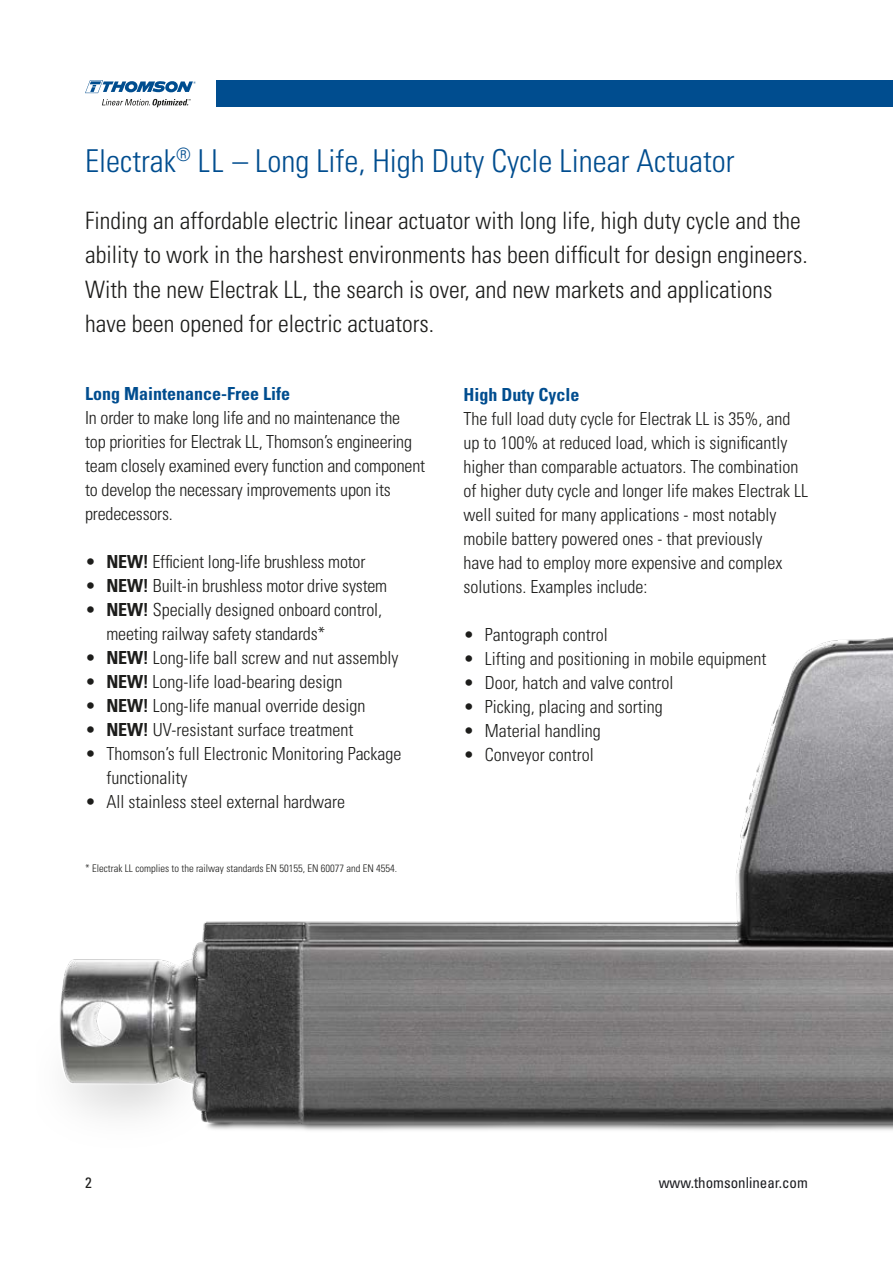
<style>
.page{position:relative;width:893px;height:1263px;background:#fff}
.page>*{position:absolute;margin:0;border:0;box-sizing:border-box;transform-origin:0 0}
.t1{font:300 condensed 31.5px "Univers";color:#004d8f}
.t2{font:300 condensed 24px/34.5px "Univers";color:#1d1d1b}
.t3{font:300 condensed 18px/24px "Univers";color:#1d1d1b}
.t4{font:700 condensed 18px "Univers LT Std";color:#004d8f}
.t5{font:condensed 15px "Univers LT Std";color:#1c1d21}
.t6{font:condensed 15px "Univers LT Std";color:#1d1d1b}
.t7{font:300 condensed 10.5px "Univers";color:#1d1d1b}
.s1{font-weight:700}
</style>
<div class="page">
<div style="left:217px;top:80px;width:676px;height:27px;background:#004d8f"></div>
<svg style="left:85px;top:80px;width:111px;height:13px"></svg>
<svg style="left:102px;top:99px;width:89px;height:8px"></svg>
<img style="left:59px;top:637px;width:834px;height:494px">
<h1 class="t1" style="left:85px;top:141px;width:651px">Electrak<sup>®</sup> LL – Long Life, High Duty Cycle Linear Actuator</h1>
<p class="t2" style="left:85px;top:203px;width:724px">Finding an affordable electric linear actuator with long life, high duty cycle and the ability to work in the harshest environments has been difficult for design engineers.<br>With the new Electrak LL, the search is over, and new markets and applications have been opened for electric actuators.</p>
<p class="t4" style="left:85px;top:382px;width:206px">Long Maintenance-Free Life</p>
<p class="t3" style="left:85px;top:406px;width:342px">In order to make long life and no maintenance the top priorities for Electrak LL, Thomson’s engineering team closely examined every function and component to develop the necessary improvements upon its predecessors.</p>
<p class="t3" style="left:85px;top:550px;width:282px">• <span class="s1">NEW!</span> Efficient long-life brushless motor</p>
<p class="t3" style="left:85px;top:574px;width:304px">• <span class="s1">NEW!</span> Built-in brushless motor drive system</p>
<p class="t3" style="left:106px;top:598px;width:277px;text-indent:-21px">• <span class="s1">NEW!</span> Specially designed onboard control, meeting railway safety standards*</p>
<p class="t3" style="left:85px;top:646px;width:315px">• <span class="s1">NEW!</span> Long-life ball screw and nut assembly</p>
<p class="t3" style="left:85px;top:670px;width:259px">• <span class="s1">NEW!</span> Long-life load-bearing design</p>
<p class="t3" style="left:85px;top:694px;width:282px">• <span class="s1">NEW!</span> Long-life manual override design</p>
<p class="t3" style="left:85px;top:718px;width:270px">• <span class="s1">NEW!</span> UV-resistant surface treatment</p>
<p class="t3" style="left:106px;top:741px;width:297px;text-indent:-21px">• Thomson’s full Electronic Monitoring Package functionality</p>
<p class="t3" style="left:85px;top:789px;width:262px">• All stainless steel external hardware</p>
<p class="t7" style="left:85px;top:861px;width:313px">* Electrak LL complies to the railway standards EN 50155, EN 60077 and EN 4554.</p>
<p class="t4" style="left:464px;top:383px;width:117px">High Duty Cycle</p>
<p class="t3" style="left:464px;top:406px;width:346px">The full load duty cycle for Electrak LL is 35%, and up to 100% at reduced load, which is significantly higher than comparable actuators. The combination of higher duty cycle and longer life makes Electrak LL well suited for many applications - most notably mobile battery powered ones - that previously<br>have had to employ more expensive and complex solutions. Examples include:</p>
<p class="t3" style="left:464px;top:622px;width:146px">• Pantograph control</p>
<p class="t3" style="left:464px;top:646px;width:305px">• Lifting and positioning in mobile equipment</p>
<p class="t3" style="left:464px;top:670px;width:211px">• Door, hatch and valve control</p>
<p class="t3" style="left:464px;top:694px;width:201px">• Picking, placing and sorting</p>
<p class="t3" style="left:464px;top:718px;width:139px">• Material handling</p>
<p class="t3" style="left:464px;top:742px;width:132px">• Conveyor control</p>
<p class="t6" style="left:85px;top:1173px;width:8px">2</p>
<p class="t5" style="left:659px;top:1173px;width:151px">www.thomsonlinear.com</p>
</div>
